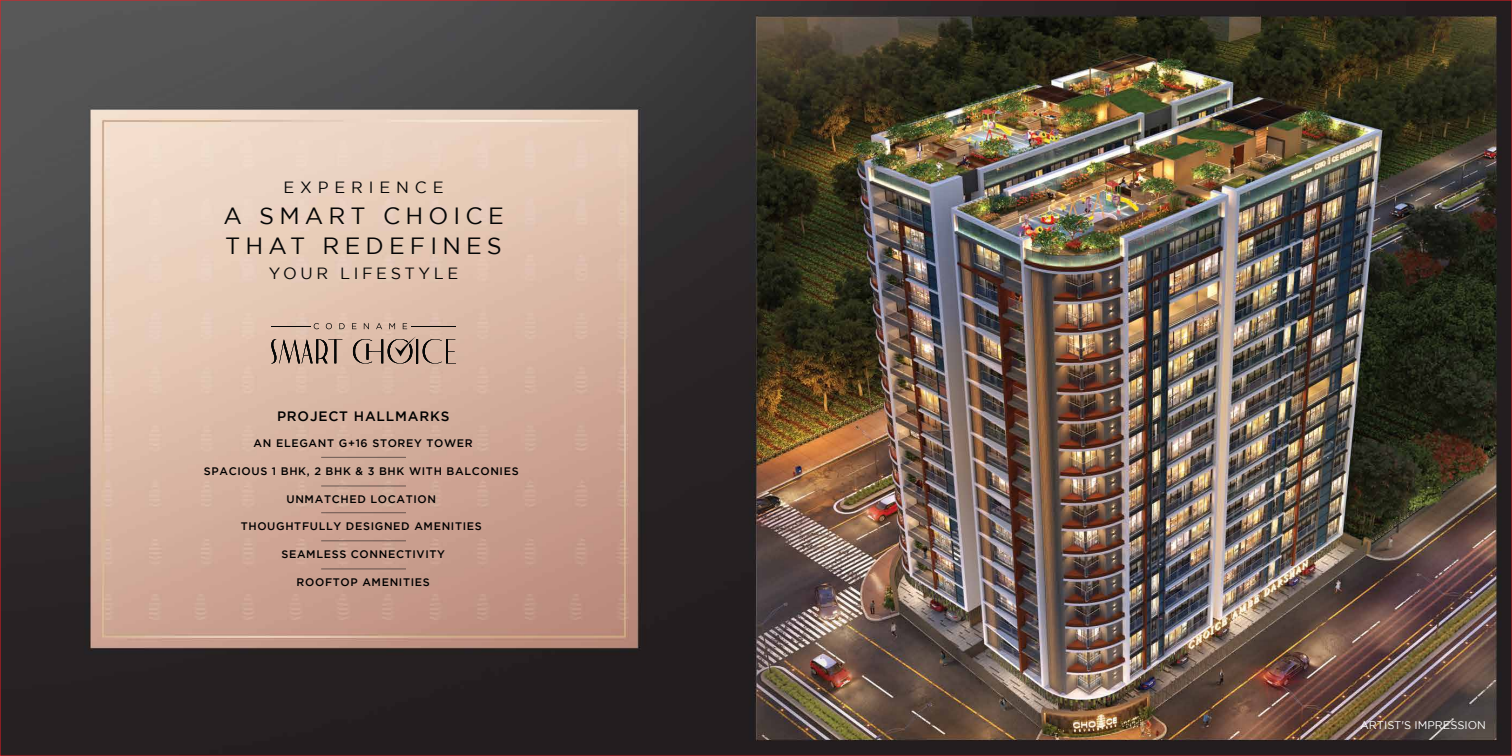
<style>
.page{position:relative;width:1512px;height:756px;background:#fff}
.page>*{position:absolute;margin:0;border:0;box-sizing:border-box;transform-origin:0 0}
.t1{font:23.48px/30.1px "Gotham";letter-spacing:.22em;color:#050606}
.t2{font:16.2px "Gotham";letter-spacing:.22em;color:#050606}
.t3{font:16.2px "Gotham";letter-spacing:.36em;color:#050606}
.t4{font:500 13.65px "Gotham";letter-spacing:.06em;color:#000}
.t5{font:11.1px "Gotham";color:#fff}
.t6{font:500 10.88px "Gotham";letter-spacing:.06em;color:#000}
</style>
<div class="page">
<img style="left:2px;top:2px;width:1508px;height:752px">
<svg style="left:314px;top:323px;width:5px;height:6px"></svg>
<svg style="left:326px;top:323px;width:6px;height:6px"></svg>
<svg style="left:339px;top:323px;width:6px;height:6px"></svg>
<svg style="left:352px;top:323px;width:4px;height:6px"></svg>
<svg style="left:364px;top:323px;width:5px;height:6px"></svg>
<svg style="left:376px;top:323px;width:6px;height:6px"></svg>
<svg style="left:389px;top:323px;width:6px;height:6px"></svg>
<svg style="left:403px;top:323px;width:4px;height:6px"></svg>
<svg style="left:271px;top:339px;width:72px;height:25px;background:#a78e80"></svg>
<svg style="left:353px;top:336px;width:103px;height:28px;background:#b29788"></svg>
<hr style="left:412px;top:326px;width:44px;height:1px;background:#050606">
<hr style="left:271px;top:326px;width:39px;height:1px;background:#050606">
<hr style="left:321px;top:457px;width:85px;height:1px;background:#231f20">
<hr style="left:321px;top:486px;width:85px;height:1px;background:#231f20">
<hr style="left:321px;top:512px;width:85px;height:1px;background:#231f20">
<hr style="left:321px;top:540px;width:85px;height:1px;background:#231f20">
<hr style="left:321px;top:569px;width:85px;height:1px;background:#231f20">
<h2 class="t3" style="left:284px;top:179px;width:161px">EXPERIENCE</h2>
<h1 class="t1" style="left:223px;top:200px;width:282px">A SMART CHOICE<br>THAT REDEFINES</h1>
<h2 class="t2" style="left:269px;top:264px;width:191px">YOUR LIFESTYLE</h2>
<p class="t4" style="left:277px;top:408px;width:174px">PROJECT HALLMARKS</p>
<p class="t6" style="left:254px;top:437px;width:221px">AN ELEGANT G+16 STOREY TOWER</p>
<p class="t6" style="left:204px;top:465px;width:316px">SPACIOUS 1 BHK, 2 BHK &amp; 3 BHK WITH BALCONIES</p>
<p class="t6" style="left:286px;top:493px;width:151px">UNMATCHED LOCATION</p>
<p class="t6" style="left:241px;top:520px;width:243px">THOUGHTFULLY DESIGNED AMENITIES</p>
<p class="t6" style="left:281px;top:548px;width:165px">SEAMLESS CONNECTIVITY</p>
<p class="t6" style="left:297px;top:576px;width:135px">ROOFTOP AMENITIES</p>
<p class="t5" style="left:1360px;top:719px;width:127px">ARTIST'S IMPRESSION</p>
</div>
